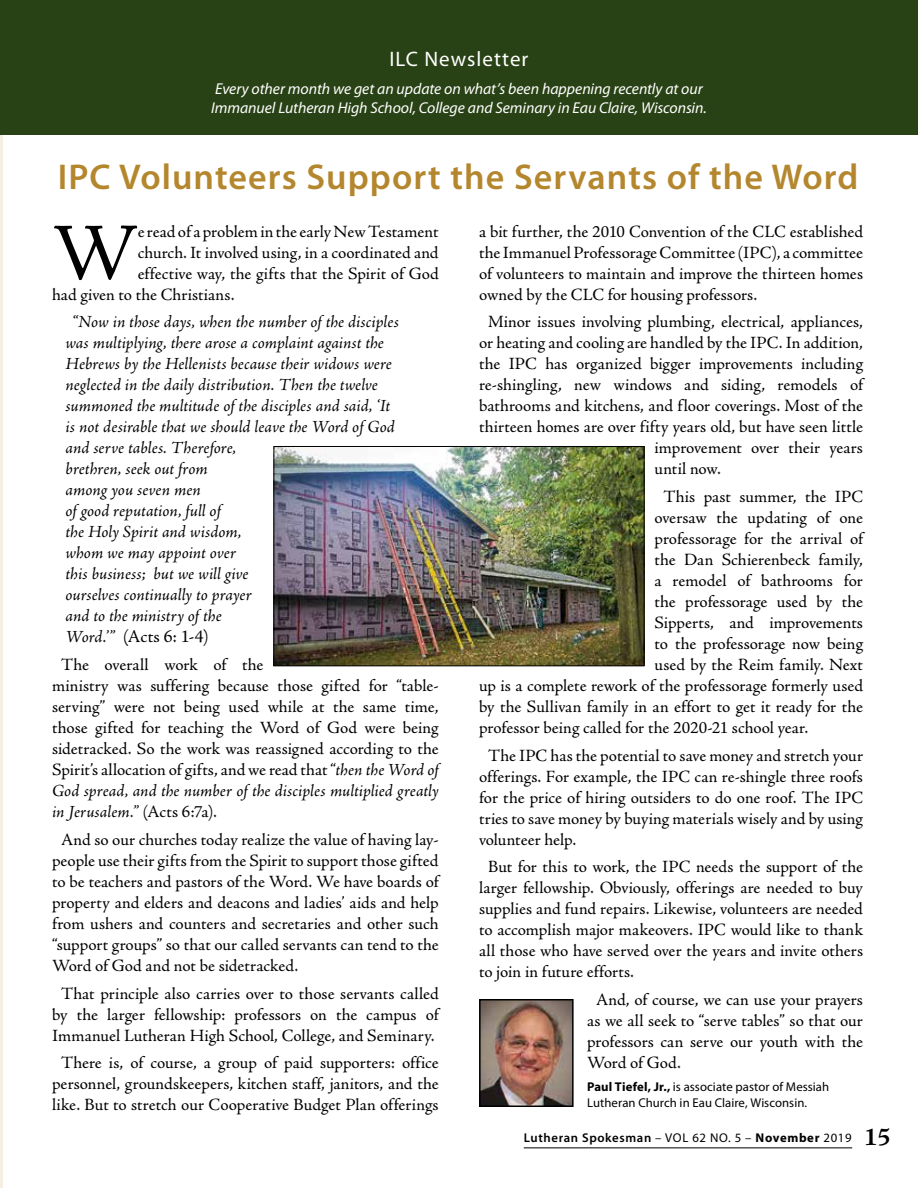
<style>
.page{position:relative;width:918px;height:1188px;background:#fff}
.page>*{position:absolute;margin:0;border:0;box-sizing:border-box;transform-origin:0 0}
.t1{font:81.45px "Adobe Jenson Pro";color:#000}
.t2{font:600 36px "Myriad Pro";letter-spacing:.03em;color:#b4872e}
.t3{font:21px "Myriad Pro";letter-spacing:.05em;color:#fff}
.t4{font:18px "Adobe Jenson Pro";color:#000}
.t5{font:17.25px/21px "Adobe Jenson Pro";color:#000;text-align:justify}
.t6{font:italic 17.25px/21px "Adobe Jenson Pro";color:#000}
.t7{font:italic 15.75px/19.5px "Myriad Pro";letter-spacing:-.005em;color:#fff}
.t8{font:12.75px/15.8px "Myriad Pro";letter-spacing:.005em;color:#000}
.t9{font:600 12.75px "Myriad Pro";letter-spacing:.05em;color:#000}
.s1{font-weight:700}
.s2{font-style:italic;font-size:17.25px}
.s3{font-style:italic}
.s4{font-weight:400}
.s5{font-family:"Adobe Jenson Pro";font-weight:700;font-size:25.5px}
</style>
<div class="page">
<hr style="left:0;top:0;width:2px;height:1188px;background:#f4efe1">
<hr style="left:524px;top:1147px;width:328px;height:1px;background:#000">
<div style="left:0;top:0;width:918px;height:135px;background:#294215"></div>
<img style="left:482px;top:1002px;width:89px;height:102px">
<div style="left:479px;top:999px;width:95px;height:108px;border:2px solid #000"></div>
<img style="left:276px;top:448px;width:366px;height:216px">
<div style="left:274px;top:446px;width:370px;height:220px;border:1px solid #000"></div>
<p class="t3" style="left:389px;top:48px;width:141px">ILC Newsletter</p>
<p class="t7" style="left:211px;top:79px;width:497px">Every other month we get an update on what’s been happening recently at our<br>Immanuel Lutheran High School, College and Seminary in Eau Claire, Wisconsin.</p>
<h2 class="t2" style="left:58px;top:157px;width:802px">IPC Volunteers Support the Servants of the Word</h2>
<h1 class="t1" style="left:52px;top:207px;width:87px">W</h1>
<p class="t5" style="left:138px;top:221px;width:302px">e read of a problem in the early New Testament</p>
<p class="t5" style="left:479px;top:221px;width:386px">a bit further, the 2010 Convention of the CLC established the Immanuel Professorage Committee (IPC), a committee of volunteers to maintain and improve the thirteen homes owned by the CLC for housing professors.</p>
<p class="t5" style="left:488px;top:312px;width:376px">Minor issues involving plumbing, electrical, appliances,</p>
<p class="t5" style="left:479px;top:333px;width:385px">or heating and cooling are handled by the IPC. In addition,</p>
<p class="t5" style="left:479px;top:354px;width:386px">the IPC has organized bigger improvements including</p>
<p class="t5" style="left:479px;top:375px;width:386px">re-shingling, new windows and siding, remodels of</p>
<p class="t5" style="left:479px;top:396px;width:386px">bathrooms and kitchens, and floor coverings. Most of the</p>
<p class="t5" style="left:479px;top:417px;width:385px">thirteen homes are over fifty years old, but have seen little</p>
<p class="t5" style="left:655px;top:438px;width:210px">improvement over their years</p>
<p class="t5" style="left:655px;top:459px;width:68px">until now.</p>
<p class="t5" style="left:664px;top:486px;width:201px">This past summer, the IPC</p>
<p class="t5" style="left:655px;top:507px;width:210px">oversaw the updating of one</p>
<p class="t5" style="left:655px;top:528px;width:210px">professorage for the arrival of</p>
<p class="t5" style="left:655px;top:549px;width:210px">the Dan Schierenbeck family,</p>
<p class="t5" style="left:655px;top:570px;width:210px">a remodel of bathrooms for</p>
<p class="t5" style="left:655px;top:591px;width:210px">the professorage used by the</p>
<p class="t5" style="left:655px;top:612px;width:210px">Sipperts, and improvements</p>
<p class="t5" style="left:655px;top:633px;width:210px">to the professorage now being</p>
<p class="t5" style="left:655px;top:654px;width:210px">used by the Reim family. Next</p>
<p class="t5" style="left:479px;top:675px;width:386px">up is a complete rework of the professorage formerly used</p>
<p class="t5" style="left:479px;top:696px;width:385px">by the Sullivan family in an effort to get it ready for the</p>
<p class="t5" style="left:479px;top:717px;width:331px">professor being called for the 2020-21 school year.</p>
<p class="t5" style="left:479px;top:745px;width:386px;text-indent:9px">The IPC has the potential to save money and stretch your offerings. For example, the IPC can re-shingle three roofs for the price of hiring outsiders to do one roof. The IPC tries to save money by buying materials wisely and by using volunteer help.</p>
<p class="t5" style="left:479px;top:857px;width:386px;text-indent:9px">But for this to work, the IPC needs the support of the larger fellowship. Obviously, offerings are needed to buy supplies and fund repairs. Likewise, volunteers are needed to accomplish major makeovers. IPC would like to thank all those who have served over the years and invite others to join in future efforts.</p>
<p class="t5" style="left:587px;top:990px;width:278px;text-indent:9px">And, of course, we can use your prayers as we all seek to “serve tables” so that our professors can serve our youth with the Word of God.</p>
<p class="t8" style="left:587px;top:1079px;width:244px"><span class="s1">Paul Tiefel, Jr.,</span> is associate pastor of Messiah<br>Lutheran Church in Eau Claire, Wisconsin.</p>
<p class="t5" style="left:138px;top:242px;width:302px">church. It involved using, in a coordinated and</p>
<p class="t5" style="left:138px;top:263px;width:303px">effective way, the gifts that the Spirit of God</p>
<p class="t5" style="left:52px;top:284px;width:184px">had given to the Christians.</p>
<p class="t6" style="left:66px;top:313px;width:335px;text-indent:7px">“Now in those days, when the number of the disciples was multiplying, there arose a complaint against the Hebrews by the Hellenists because their widows were neglected in the daily distribution. Then the twelve summoned the multitude of the disciples and said, ‘It is not desirable that we should leave the Word of God and serve tables. Therefore,<br>brethren, seek out from<br>among you seven men<br>of good reputation, full of<br>the Holy Spirit and wisdom,<br>whom we may appoint over<br>this business; but we will give<br>ourselves continually to prayer<br>and to the ministry of the</p>
<p class="t4" style="left:66px;top:627px;width:145px"><span class="s2">Word.’”</span> (Acts 6: 1-4)</p>
<p class="t5" style="left:52px;top:655px;width:388px;text-align:left;text-indent:9px">The overall work of the<br>ministry was suffering because those gifted for “table&shy;serving” were not being used while at the same time, those gifted for teaching the Word of God were being sidetracked. So the work was reassigned according to the Spirit’s allocation of gifts, and we read that “<span class="s3">then the Word of God spread, and the number of the disciples multiplied greatly in Jerusalem.”</span> (Acts 6:7a).</p>
<p class="t5" style="left:52px;top:829px;width:388px;text-indent:9px">And so our churches today realize the value of having lay&shy;people use their gifts from the Spirit to support those gifted to be teachers and pastors of the Word. We have boards of property and elders and deacons and ladies’ aids and help from ushers and counters and secretaries and other such “support groups” so that our called servants can tend to the Word of God and not be sidetracked.</p>
<p class="t5" style="left:52px;top:983px;width:388px;text-align:center">That principle also carries over to those servants called by the larger fellowship: professors on the campus of<br>Immanuel Lutheran High School, College, and Seminary.</p>
<p class="t5" style="left:52px;top:1053px;width:388px;text-align:center">There is, of course, a group of paid supporters: office personnel, groundskeepers, kitchen staff, janitors, and the like. But to stretch our Cooperative Budget Plan offerings</p>
<p class="t9" style="left:524px;top:1131px;width:369px">Lutheran Spokesman <span class="s4">– VOL 62 NO. 5 –</span> <span class="s1">November</span> <span class="s4">2019</span> <span class="s5">15</span></p>
</div>
